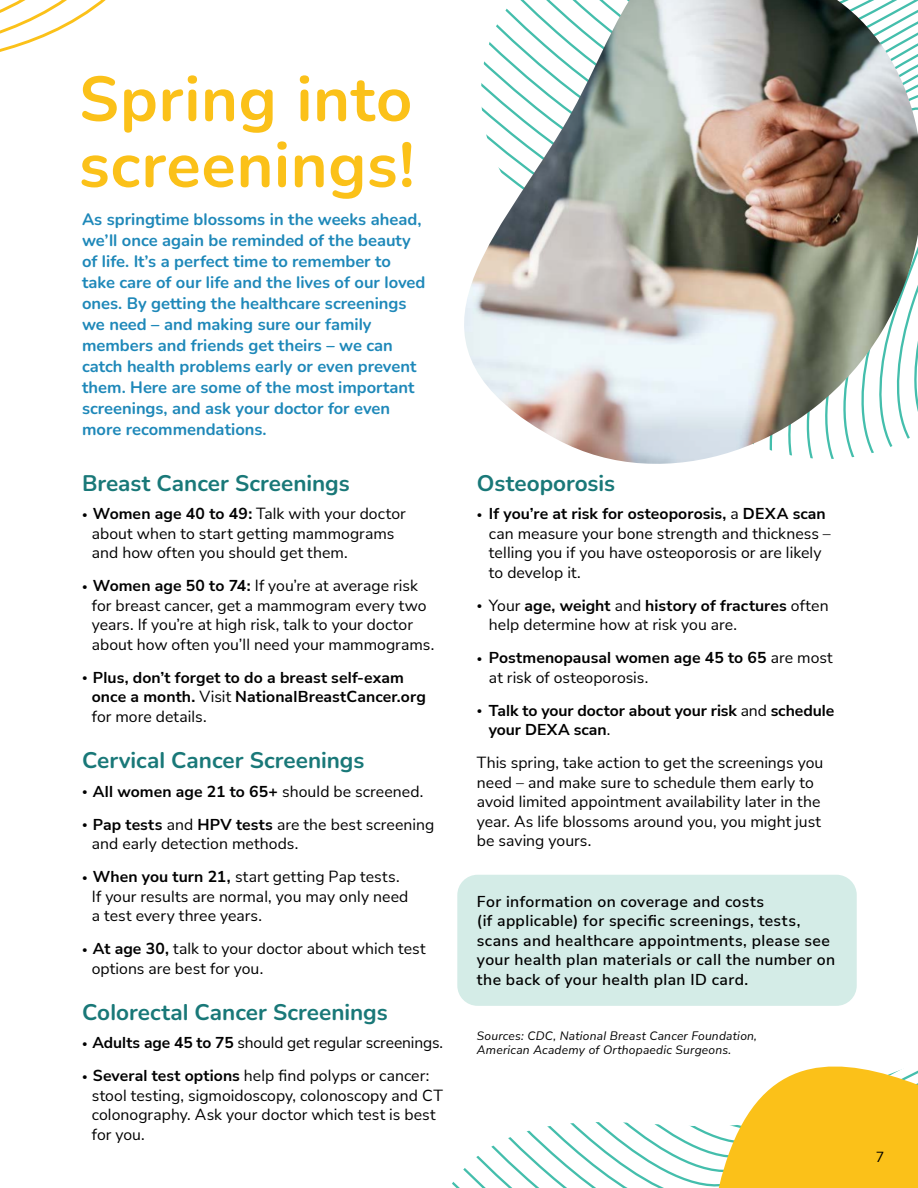
<style>
.page{position:relative;width:918px;height:1188px;background:#fff}
.page>*{position:absolute;margin:0;border:0;box-sizing:border-box;transform-origin:0 0}
.t1{font:200 63px/66px "Nunito";letter-spacing:.01em;color:#fbc119}
.t2{font:200 22.5px "Nunito";color:#197878}
.t3{font:200 16.5px/21px "Nunito";color:#1e88b9}
.t4{font:15.75px/19.5px "Nunito Sans";color:#000}
.t5{font:700 15.75px/19.5px "Nunito Sans";letter-spacing:.005em;color:#000}
.t6{font:600 15.75px/19.5px "Nunito Sans";letter-spacing:.025em;color:#000}
.t7{font:14.25px "Nunito Sans";color:#000}
.t8{font:italic 12px/14.4px "Nunito Sans";letter-spacing:.02em;color:#000}
.s1{font-weight:300;font-size:10.5px}
.s2{font-weight:700}
.s3{font-weight:400}
</style>
<div class="page">
<svg style="left:0;top:0;width:106px;height:52px"></svg>
<div style="left:457px;top:875px;width:400px;height:131px;background:#d4ece7;border-radius:20px"></div>
<svg style="left:452px;top:1122px;width:233px;height:66px"></svg>
<img style="left:464px;top:0;width:454px;height:464px">
<svg style="left:685px;top:936px;width:233px;height:252px"></svg>
<h1 class="t1" style="left:79px;top:64px;width:337px">Spring into screenings!</h1>
<p class="t3" style="left:82px;top:208px;width:345px">As springtime blossoms in the weeks ahead, we’ll once again be reminded of the beauty of life. It’s a perfect time to remember to take care of our life and the lives of our loved ones. By getting the healthcare screenings we need – and making sure our family members and friends get theirs – we can catch health problems early or even prevent them. Here are some of the most important screenings, and ask your doctor for even more recommendations.</p>
<h2 class="t2" style="left:82px;top:467px;width:269px">Breast Cancer Screenings</h2>
<p class="t4" style="left:92px;top:503px;width:316px;text-indent:-10px"><span class="s1">•</span> <span class="s2">Women age 40 to 49:</span> Talk with your doctor about when to start getting mammograms and how often you should get them.</p>
<p class="t4" style="left:92px;top:575px;width:344px;text-indent:-10px"><span class="s1">•</span> <span class="s2">Women age 50 to 74:</span> If you’re at average risk for breast cancer, get a mammogram every two years. If you’re at high risk, talk to your doctor about how often you’ll need your mammograms.</p>
<p class="t5" style="left:92px;top:667px;width:336px;text-indent:-10px"><span class="s1">•</span> Plus, don’t forget to do a breast self-exam once a month. <span class="s3">Visit</span> NationalBreastCancer.org <span class="s3">for more details.</span></p>
<h2 class="t2" style="left:82px;top:745px;width:284px">Cervical Cancer Screenings</h2>
<p class="t5" style="left:82px;top:781px;width:343px"><span class="s1">•</span> All women age 21 to 65+ <span class="s3">should be screened.</span></p>
<p class="t4" style="left:92px;top:814px;width:344px;text-indent:-10px"><span class="s1">•</span> <span class="s2">Pap tests</span> and <span class="s2">HPV tests</span> are the best screening and early detection methods.</p>
<p class="t4" style="left:92px;top:866px;width:318px;text-indent:-10px"><span class="s1">•</span> <span class="s2">When you turn 21,</span> start getting Pap tests.<br>If your results are normal, you may only need a test every three years.</p>
<p class="t4" style="left:92px;top:938px;width:335px;text-indent:-10px"><span class="s1">•</span> <span class="s2">At age 30,</span> talk to your doctor about which test options are best for you.</p>
<h2 class="t2" style="left:82px;top:997px;width:307px">Colorectal Cancer Screenings</h2>
<p class="t4" style="left:82px;top:1033px;width:363px"><span class="s1">•</span> <span class="s2">Adults age 45 to 75</span> should get regular screenings.</p>
<p class="t4" style="left:92px;top:1066px;width:353px;text-indent:-10px"><span class="s1">•</span> <span class="s2">Several test options</span> help find polyps or cancer: stool testing, sigmoidoscopy, colonoscopy and CT colonography. Ask your doctor which test is best for you.</p>
<h2 class="t2" style="left:477px;top:467px;width:140px">Osteoporosis</h2>
<p class="t4" style="left:489px;top:503px;width:343px;text-indent:-12px"><span class="s1">•</span> <span class="s2">If you’re at risk for osteoporosis,</span> a <span class="s2">DEXA scan </span>can measure your bone strength and thickness – telling you if you have osteoporosis or are likely to develop it.</p>
<p class="t4" style="left:489px;top:595px;width:341px;text-indent:-12px"><span class="s1">•</span> Your <span class="s2">age, weight</span> and <span class="s2">history of fractures</span> often help determine how at risk you are.</p>
<p class="t5" style="left:489px;top:647px;width:345px;text-indent:-12px"><span class="s1">•</span> Postmenopausal women age 45 to 65 <span class="s3">are most at risk of osteoporosis.</span></p>
<p class="t5" style="left:489px;top:700px;width:347px;text-indent:-12px"><span class="s1">•</span> Talk to your doctor about your risk <span class="s3">and</span> schedule your DEXA scan<span class="s3">.</span></p>
<p class="t4" style="left:477px;top:752px;width:348px">This spring, take action to get the screenings you need – and make sure to schedule them early to avoid limited appointment availability later in the year. As life blossoms around you, you might just be saving yours.</p>
<p class="t6" style="left:477px;top:891px;width:360px">For information on coverage and costs<br>(if applicable) for specific screenings, tests, scans and healthcare appointments, please see your health plan materials or call the number on the back of your health plan ID card.</p>
<p class="t8" style="left:477px;top:1028px;width:282px">Sources: CDC, National Breast Cancer Foundation,<br>American Academy of Orthopaedic Surgeons.</p>
<p class="t7" style="left:876px;top:1147px;width:10px">7</p>
</div>
